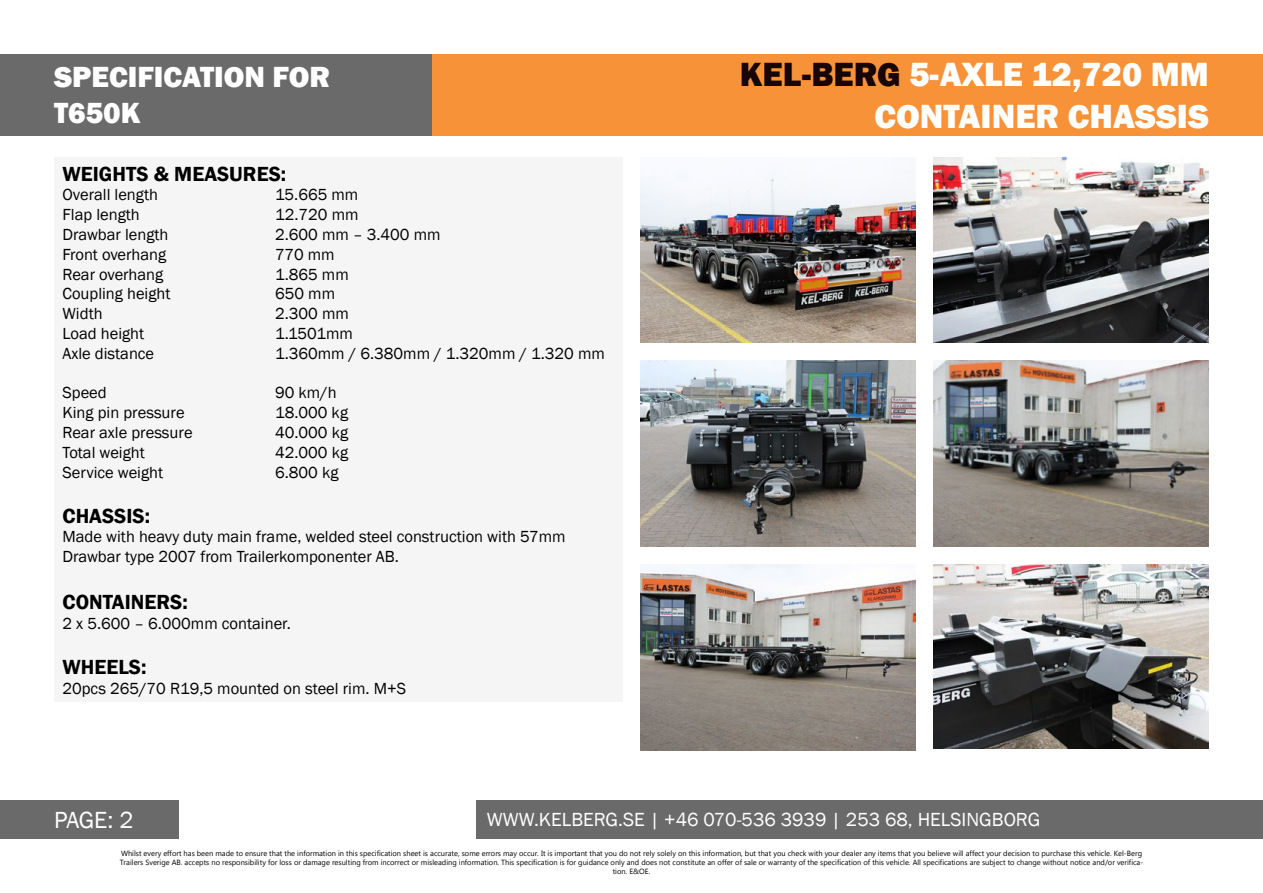
<style>
.page{position:relative;width:1263px;height:893px;background:#fff}
.page>*{position:absolute;margin:0;border:0;box-sizing:border-box;transform-origin:0 0}
.t1{font:800 34.5px/41.4px "Franklin Gothic";color:#fff;text-align:right}
.t2{font:800 30px/36px "Franklin Gothic";color:#fff}
.t3{font:24px "Franklin Gothic";color:#fff}
.t4{font:600 21px "Franklin Gothic";color:#000}
.t5{font:19.5px "Franklin Gothic";color:#fff}
.t6{font:16.5px/19.8px "Franklin Gothic";color:#000}
.t7{font:7.5px/9px "Microsoft Tai Le";color:#000;text-align:center}
.s1{color:#180607}
</style>
<div class="page">
<div style="left:432px;top:54px;width:831px;height:82px;background:#f79239"></div>
<div style="left:0;top:54px;width:432px;height:82px;background:#6b6a6a"></div>
<div style="left:0;top:801px;width:179px;height:38px;background:#6b6a6a"></div>
<div style="left:476px;top:801px;width:787px;height:38px;background:#6b6a6a"></div>
<div style="left:54px;top:157px;width:568px;height:545px;background:#f5f5f5"></div>
<img style="left:640px;top:361px;width:276px;height:186px">
<img style="left:640px;top:173px;width:276px;height:170px">
<img style="left:934px;top:361px;width:275px;height:186px">
<img style="left:640px;top:565px;width:276px;height:185px">
<img style="left:934px;top:157px;width:275px;height:186px">
<img style="left:934px;top:565px;width:275px;height:183px">
<h2 class="t2" style="left:54px;top:59px;width:278px">SPECIFICATION FOR<br>T650K</h2>
<h1 class="t1" style="left:740px;top:54px;width:470px"><span class="s1">KEL-BERG</span> 5-AXLE 12,720 MM<br>CONTAINER CHASSIS</h1>
<h3 class="t4" style="left:63px;top:161px;width:225px">WEIGHTS &amp; MEASURES:</h3>
<h3 class="t6" style="left:63px;top:185px;width:97px">Overall length</h3>
<h3 class="t6" style="left:275px;top:185px;width:85px">15.665 mm</h3>
<h3 class="t6" style="left:63px;top:205px;width:79px">Flap length</h3>
<h3 class="t6" style="left:275px;top:205px;width:85px">12.720 mm</h3>
<h3 class="t6" style="left:63px;top:225px;width:108px">Drawbar length</h3>
<h3 class="t6" style="left:275px;top:225px;width:167px">2.600 mm – 3.400 mm</h3>
<h3 class="t6" style="left:63px;top:245px;width:105px">Front overhang</h3>
<h3 class="t6" style="left:275px;top:245px;width:61px">770 mm</h3>
<h3 class="t6" style="left:63px;top:264px;width:102px">Rear overhang</h3>
<h3 class="t6" style="left:275px;top:264px;width:75px">1.865 mm</h3>
<h3 class="t6" style="left:63px;top:284px;width:110px">Coupling height</h3>
<h3 class="t6" style="left:275px;top:284px;width:61px">650 mm</h3>
<h3 class="t6" style="left:63px;top:304px;width:42px">Width</h3>
<h3 class="t6" style="left:275px;top:304px;width:75px">2.300 mm</h3>
<h3 class="t6" style="left:63px;top:324px;width:83px">Load height</h3>
<h3 class="t6" style="left:275px;top:324px;width:79px">1.1501mm</h3>
<h3 class="t6" style="left:63px;top:344px;width:93px">Axle distance</h3>
<h3 class="t6" style="left:275px;top:344px;width:331px">1.360mm / 6.380mm / 1.320mm / 1.320 mm</h3>
<h3 class="t6" style="left:63px;top:383px;width:46px">Speed</h3>
<h3 class="t6" style="left:275px;top:383px;width:63px">90 km/h</h3>
<h3 class="t6" style="left:63px;top:403px;width:124px">King pin pressure</h3>
<h3 class="t6" style="left:275px;top:403px;width:75px">18.000 kg</h3>
<h3 class="t6" style="left:63px;top:423px;width:132px">Rear axle pressure</h3>
<h3 class="t6" style="left:275px;top:423px;width:75px">40.000 kg</h3>
<h3 class="t6" style="left:63px;top:443px;width:84px">Total weight</h3>
<h3 class="t6" style="left:275px;top:443px;width:75px">42.000 kg</h3>
<h3 class="t6" style="left:63px;top:462px;width:102px">Service weight</h3>
<h3 class="t6" style="left:275px;top:462px;width:65px">6.800 kg</h3>
<h3 class="t4" style="left:63px;top:503px;width:89px">CHASSIS:</h3>
<h3 class="t6" style="left:63px;top:527px;width:505px">Made with heavy duty main frame, welded steel construction with 57mm<br>Drawbar type 2007 from Trailerkomponenter AB.</h3>
<h3 class="t4" style="left:63px;top:589px;width:127px">CONTAINERS:</h3>
<h3 class="t6" style="left:63px;top:614px;width:230px">2 x 5.600 – 6.000mm container.</h3>
<h3 class="t4" style="left:63px;top:654px;width:86px">WHEELS:</h3>
<h3 class="t6" style="left:63px;top:678px;width:345px">20pcs 265/70 R19,5 mounted on steel rim. M+S</h3>
<h3 class="t3" style="left:54px;top:805px;width:81px">PAGE: 2</h3>
<h3 class="t5" style="left:487px;top:807px;width:555px">WWW.KELBERG.SE | +46 070-536 3939 | 253 68, HELSINGBORG</h3>
<p class="t7" style="left:120px;top:849px;width:1025px">Whilst every effort has been made to ensure that the information in this specification sheet is accurate, some errors may occur. It is important that you do not rely solely on this information, but that you check with your dealer any items that you believe will affect your decision to purchase this vehicle. Kel-Berg<br>Trailers Sverige AB. accepts no responsibility for loss or damage resulting from incorrect or misleading information. This specification is for guidance only and does not constitute an offer of sale or warranty of the specification of this vehicle. All specifications are subject to change without notice and/or verifica&shy;tion. E&amp;OE.</p>
</div>
